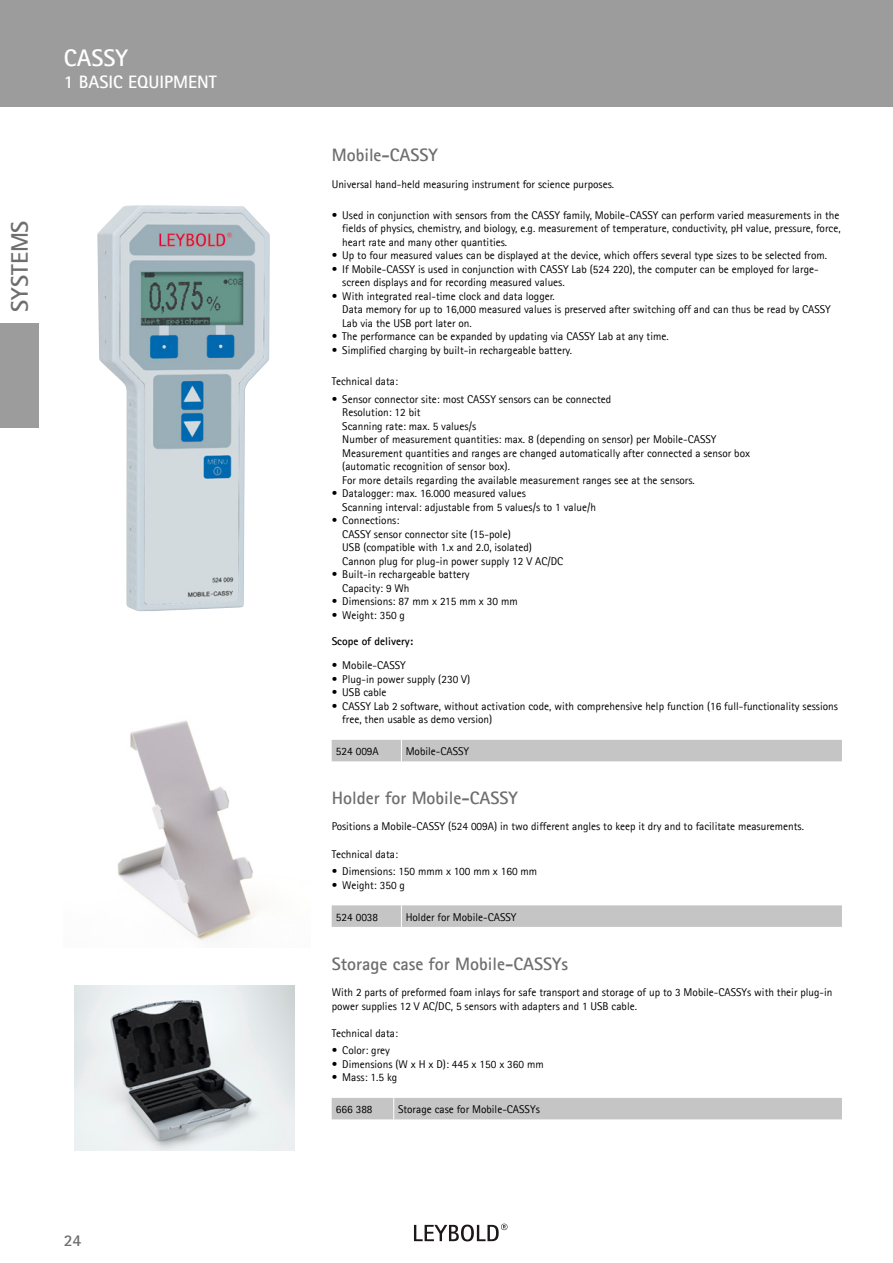
<style>
.page{position:relative;width:893px;height:1263px;background:#fff}
.page>*{position:absolute;margin:0;border:0;box-sizing:border-box;transform-origin:0 0}
.t1{font:700 24px "Agfa Rotis Sans Serif";color:#6e6e6e}
.H2H{font:700 24px "Agfa Rotis Sans Serif";color:#fff}
.ArtikelbezeichnungB{font:700 18px "Agfa Rotis Sans Serif";color:#6e6e6e}
.H3H{font:700 18px "Agfa Rotis Sans Serif";color:#fff}
.t2{font:700 16.5px "Agfa Rotis Sans Serif";color:#6e6e6e}
.Artikeltext{font:11.25px/13.5px "Agfa Rotis Sans Serif";color:#000}
.TabBody_t{font:11.25px "Agfa Rotis Sans Serif";color:#000}
.TabBody_k{font:11.25px "Agfa Rotis Sans Serif";color:#000}
.ReferenzHead{font:700 11.25px "Agfa Rotis Sans Serif";color:#000}
</style>
<div class="page">
<div style="left:0;top:0;width:893px;height:106px;background:#9c9c9c"></div>
<div style="left:0;top:323px;width:38px;height:105px;background:#9c9c9c"></div>
<svg style="left:414px;top:1224px;width:93px;height:17px"></svg>
<div style="left:332px;top:740px;width:510px;height:21px;background:#c5c5c5"></div>
<div style="left:332px;top:905px;width:510px;height:22px;background:#c5c5c5"></div>
<div style="left:332px;top:1098px;width:510px;height:21px;background:#c5c5c5"></div>
<img style="left:117px;top:720px;width:145px;height:221px">
<img style="left:74px;top:985px;width:220px;height:165px">
<img style="left:97px;top:205px;width:173px;height:406px">
<p class="H2H" style="left:64px;top:43px;width:66px">CASSY</p>
<p class="H3H" style="left:64px;top:71px;width:154px">1 BASIC EQUIPMENT</p>
<h1 class="t1" style="left:4px;top:312px;width:93px;rotate:-90deg">SYSTEMS</h1>
<h3 class="t2" style="left:64px;top:1230px;width:19px">24</h3>
<p class="ArtikelbezeichnungB" style="left:332px;top:144px;width:108px">Mobile-CASSY</p>
<p class="Artikeltext" style="left:332px;top:177px;width:284px">Universal hand-held measuring instrument for science purposes.</p>
<p class="Artikeltext" style="left:342px;top:208px;width:500px;text-align:justify;text-indent:-11px">• Used in conjunction with sensors from the CASSY family, Mobile-CASSY can perform varied measurements in the fields of physics, chemistry, and biology, e.g. measurement of temperature, conductivity, pH value, pressure, force, heart rate and many other quantities.</p>
<p class="Artikeltext" style="left:332px;top:249px;width:497px">• Up to four measured values can be displayed at the device, which offers several type sizes to be selected from.</p>
<p class="Artikeltext" style="left:342px;top:262px;width:478px;text-indent:-11px">• If Mobile-CASSY is used in conjunction with CASSY Lab (524 220), the computer can be employed for large&shy;screen displays and for recording measured values.</p>
<p class="Artikeltext" style="left:342px;top:289px;width:490px;text-indent:-11px">• With integrated real-time clock and data logger.<br>Data memory for up to 16,000 measured values is preserved after switching off and can thus be read by CASSY<br>Lab via the USB port later on.</p>
<p class="Artikeltext" style="left:332px;top:330px;width:338px">• The performance can be expanded by updating via CASSY Lab at any time.</p>
<p class="Artikeltext" style="left:332px;top:343px;width:242px">• Simplified charging by built-in rechargeable battery.</p>
<p class="Artikeltext" style="left:332px;top:374px;width:68px">Technical data:</p>
<p class="Artikeltext" style="left:342px;top:392px;width:409px;text-indent:-11px">• Sensor connector site: most CASSY sensors can be connected<br>Resolution: 12 bit<br>Scanning rate: max. 5 values/s<br>Number of measurement quantities: max. 8 (depending on sensor) per Mobile-CASSY Measurement quantities and ranges are changed automatically after connected a sensor box (automatic recognition of sensor box).<br>For more details regarding the available measurement ranges see at the sensors.</p>
<p class="Artikeltext" style="left:342px;top:487px;width:255px;text-indent:-11px">• Datalogger: max. 16.000 measured values<br>Scanning interval: adjustable from 5 values/s to 1 value/h</p>
<p class="Artikeltext" style="left:342px;top:514px;width:222px;text-indent:-11px">• Connections:<br>CASSY sensor connector site (15-pole)<br>USB (compatible with 1.x and 2.0, isolated)<br>Cannon plug for plug-in power supply 12 V AC/DC</p>
<p class="Artikeltext" style="left:342px;top:568px;width:129px;text-indent:-11px">• Built-in rechargeable battery<br>Capacity: 9 Wh</p>
<p class="Artikeltext" style="left:332px;top:595px;width:188px">• Dimensions: 87 mm x 215 mm x 30 mm</p>
<p class="Artikeltext" style="left:332px;top:608px;width:75px">• Weight: 350 g</p>
<p class="ReferenzHead" style="left:332px;top:634px;width:83px">Scope of delivery:</p>
<p class="Artikeltext" style="left:332px;top:659px;width:76px">• Mobile-CASSY</p>
<p class="Artikeltext" style="left:332px;top:672px;width:140px">• Plug-in power supply (230 V)</p>
<p class="Artikeltext" style="left:332px;top:686px;width:56px">• USB cable</p>
<p class="Artikeltext" style="left:342px;top:699px;width:497px;text-indent:-11px">• CASSY Lab 2 software, without activation code, with comprehensive help function (16 full-functionality sessions free, then usable as demo version)</p>
<p class="TabBody_k" style="left:336px;top:744px;width:44px">524 009A</p>
<p class="TabBody_t" style="left:406px;top:744px;width:65px">Mobile-CASSY</p>
<p class="ArtikelbezeichnungB" style="left:332px;top:787px;width:188px">Holder for Mobile-CASSY</p>
<p class="Artikeltext" style="left:332px;top:820px;width:474px">Positions a Mobile-CASSY (524 009A) in two different angles to keep it dry and to facilitate measurements.</p>
<p class="Artikeltext" style="left:332px;top:847px;width:68px">Technical data:</p>
<p class="Artikeltext" style="left:332px;top:865px;width:207px">• Dimensions: 150 mmm x 100 mm x 160 mm</p>
<p class="Artikeltext" style="left:332px;top:878px;width:75px">• Weight: 350 g</p>
<p class="TabBody_k" style="left:336px;top:910px;width:44px">524 0038</p>
<p class="TabBody_t" style="left:406px;top:910px;width:112px">Holder for Mobile-CASSY</p>
<p class="ArtikelbezeichnungB" style="left:332px;top:952px;width:238px">Storage case for Mobile-CASSYs</p>
<p class="Artikeltext" style="left:332px;top:985px;width:502px">With 2 parts of preformed foam inlays for safe transport and storage of up to 3 Mobile-CASSYs with their plug-in power supplies 12 V AC/DC, 5 sensors with adapters and 1 USB cable.</p>
<p class="Artikeltext" style="left:332px;top:1026px;width:68px">Technical data:</p>
<p class="Artikeltext" style="left:332px;top:1044px;width:60px">• Color: grey</p>
<p class="Artikeltext" style="left:332px;top:1057px;width:214px">• Dimensions (W x H x D): 445 x 150 x 360 mm</p>
<p class="Artikeltext" style="left:332px;top:1071px;width:67px">• Mass: 1.5 kg</p>
<p class="TabBody_k" style="left:336px;top:1102px;width:38px">666 388</p>
<p class="TabBody_t" style="left:398px;top:1102px;width:143px">Storage case for Mobile-CASSYs</p>
</div>
